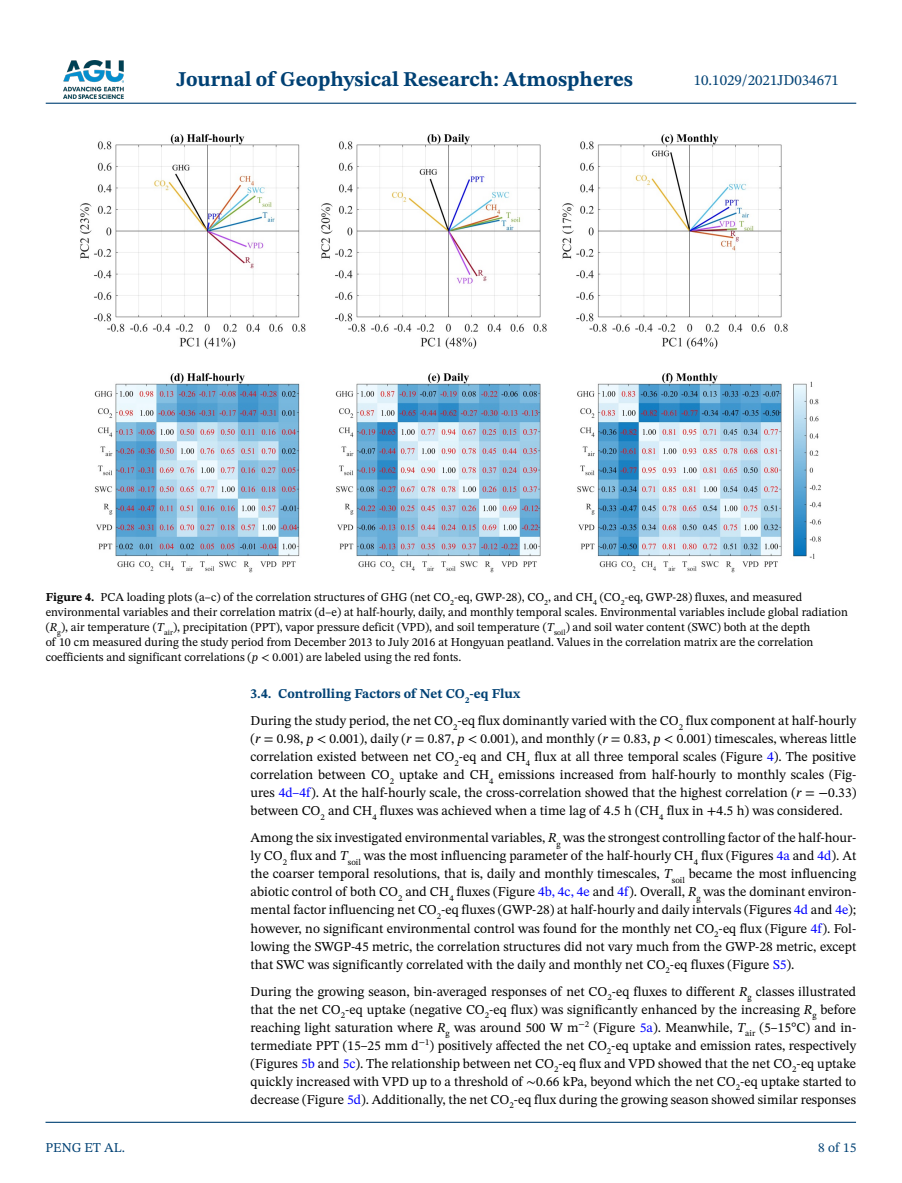
<style>
.page{position:relative;width:902px;height:1183px;background:#fff}
.page>*{position:absolute;margin:0;border:0;box-sizing:border-box;transform-origin:0 0}
.t1{font:700 21px "STIX Two Text";color:#004174}
.t2{font:15px "STIX Two Text";color:#004174}
.t3{font:13.5px/18px "STIX Two Text";color:#000;text-align:justify}
.t4{font:13.5px "STIX Two Text";color:#004174}
.t5{font:12px/15px "STIX Two Text";color:#000}
.s1{font-weight:700}
.s2{font-style:italic}
.s3{font-weight:700;color:#004174}
.s4{color:#00f}
.s5{font-family:"STIX Two Math"}
</style>
<div class="page">
<img style="left:63px;top:60px;width:60px;height:39px">
<hr style="left:46px;top:103px;width:810px;height:1px;background:#004174">
<hr style="left:45px;top:1121px;width:810px;height:1px;background:#004174">
<img style="left:80px;top:134px;width:741px;height:438px">
<h1 class="t1" style="left:176px;top:64px;width:458px">Journal of Geophysical Research: Atmospheres</h1>
<p class="t2" style="left:693px;top:69px;width:147px">10.1029/2021JD034671</p>
<p class="t5" style="left:46px;top:589px;width:803px"><span class="s1">Figure 4.</span> PCA loading plots (a–c) of the correlation structures of GHG (net CO<sub>2</sub>-eq, GWP-28), CO<sub>2</sub>, and CH<sub>4</sub> (CO<sub>2</sub>-eq, GWP-28) fluxes, and measured environmental variables and their correlation matrix (d–e) at half-hourly, daily, and monthly temporal scales. Environmental variables include global radiation (<span class="s2">R</span><sub>g</sub>), air temperature (<span class="s2">T</span><sub>air</sub>), precipitation (PPT), vapor pressure deficit (VPD), and soil temperature (<span class="s2">T</span><sub>soil</sub>) and soil water content (SWC) both at the depth<br>of 10 cm measured during the study period from December 2013 to July 2016 at Hongyuan peatland. Values in the correlation matrix are the correlation coefficients and significant correlations (<span class="s2">p</span> &lt; 0.001) are labeled using the red fonts.</p>
<p class="t4" style="left:45px;top:1137px;width:81px">PENG ET AL.</p>
<p class="t3" style="left:250px;top:680px;width:607px;line-height:27px"><span class="s3">3.4. Controlling Factors of Net CO</span><sub>2</sub><span class="s3">-eq Flux<br></span>During the study period, the net CO<sub>2</sub>-eq flux dominantly varied with the CO<sub>2</sub> flux component at half-hourly</p>
<p class="t3" style="left:250px;top:729px;width:607px">(<span class="s2">r</span> = 0.98, <span class="s2">p</span> &lt; 0.001), daily (<span class="s2">r</span> = 0.87, <span class="s2">p</span> &lt; 0.001), and monthly (<span class="s2">r</span> = 0.83, <span class="s2">p</span> &lt; 0.001) timescales, whereas little correlation existed between net CO<sub>2</sub>-eq and CH<sub>4</sub> flux at all three temporal scales (Figure <span class="s4">4</span>). The positive correlation between CO<sub>2</sub> uptake and CH<sub>4</sub> emissions increased from half-hourly to monthly scales (Fig&shy;ures <span class="s4">4d–4f</span>). At the half-hourly scale, the cross-correlation showed that the highest correlation (<span class="s2">r</span> = −0.33) between CO<sub>2</sub> and CH<sub>4</sub> fluxes was achieved when a time lag of 4.5 h (CH<sub>4</sub> flux in +4.5 h) was considered.</p>
<p class="t3" style="left:250px;top:828px;width:607px">Among the six investigated environmental variables, <span class="s2">R</span><sub>g</sub> was the strongest controlling factor of the half-hour&shy;ly CO<sub>2</sub> flux and <span class="s2">T</span><sub>soil</sub> was the most influencing parameter of the half-hourly CH<sub>4</sub> flux (Figures <span class="s4">4a</span> and <span class="s4">4d</span>). At the coarser temporal resolutions, that is, daily and monthly timescales, <span class="s2">T</span><sub>soil</sub> became the most influencing abiotic control of both CO<sub>2</sub> and CH<sub>4</sub> fluxes (Figure <span class="s4">4b, 4c, 4e</span> and <span class="s4">4f</span>). Overall, <span class="s2">R</span><sub>g</sub> was the dominant environ&shy;mental factor influencing net CO<sub>2</sub>-eq fluxes (GWP-28) at half-hourly and daily intervals (Figures <span class="s4">4d</span> and <span class="s4">4e</span>); however, no significant environmental control was found for the monthly net CO<sub>2</sub>-eq flux (Figure <span class="s4">4f</span>). Fol&shy;lowing the SWGP-45 metric, the correlation structures did not vary much from the GWP-28 metric, except that SWC was significantly correlated with the daily and monthly net CO<sub>2</sub>-eq fluxes (Figure <span class="s4">S5</span>).</p>
<p class="t3" style="left:250px;top:981px;width:607px">During the growing season, bin-averaged responses of net CO<sub>2</sub>-eq fluxes to different <span class="s2">R</span><sub>g</sub> classes illustrated that the net CO<sub>2</sub>-eq uptake (negative CO<sub>2</sub>-eq flux) was significantly enhanced by the increasing <span class="s2">R</span><sub>g</sub> before reaching light saturation where <span class="s2">R</span><sub>g</sub> was around 500 W m<sup>−2</sup> (Figure <span class="s4">5a</span>). Meanwhile, <span class="s2">T</span><sub>air</sub> (5–15°C) and in&shy;termediate PPT (15–25 mm d<sup>−1</sup>) positively affected the net CO<sub>2</sub>-eq uptake and emission rates, respectively (Figures <span class="s4">5b</span> and <span class="s4">5c</span>). The relationship between net CO<sub>2</sub>-eq flux and VPD showed that the net CO<sub>2</sub>-eq uptake quickly increased with VPD up to a threshold of <span class="s5">∼</span>0.66 kPa, beyond which the net CO<sub>2</sub>-eq uptake started to decrease (Figure <span class="s4">5d</span>). Additionally, the net CO<sub>2</sub>-eq flux during the growing season showed similar responses</p>
<p class="t4" style="left:818px;top:1137px;width:40px">8 of 15</p>
</div>
